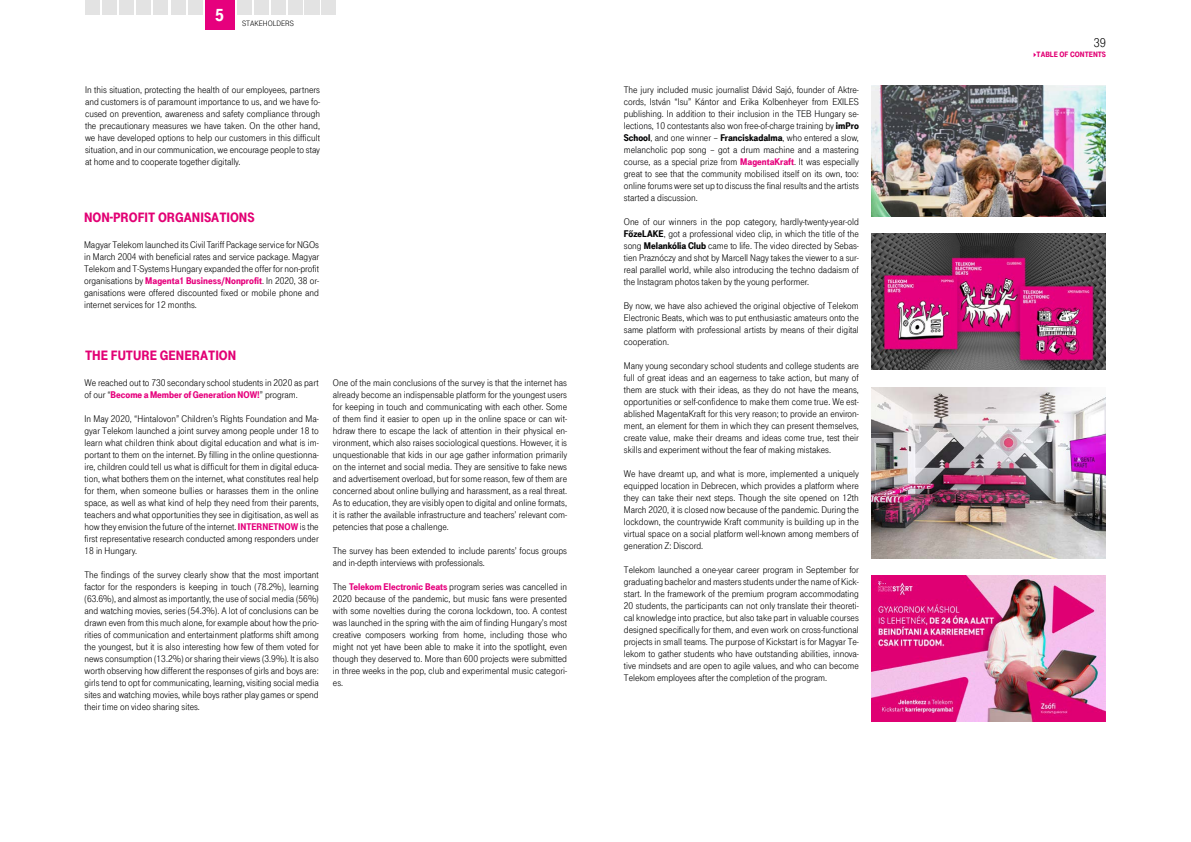
<style>
.page{position:relative;width:1191px;height:842px;background:#fff}
.page>*{position:absolute;margin:0;border:0;box-sizing:border-box;transform-origin:0 0}
.t1{font:900 18px "Tele Grotesk Headline";color:#fff}
.t2{font:900 14px "Tele Grotesk Headline";color:#e20074}
.t3{font:13px "Tele Grotesk Headline";color:#000}
.t4{font:10px/12px "Tele Grotesk Nor Regular";color:#000;text-align:justify}
.t5{font:10px "Tele Grotesk Ult Regular";color:#e6007d}
.t6{font:900 8px "Tele Grotesk Headline";color:#e20074}
.t7{font:8px "Tele Grotesk Headline";color:#000}
.s1{font-family:"Tele Grotesk Ult Regular";color:#e6007d}
.s2{font-family:"Tele Grotesk Nor Regular";color:#000}
.s3{color:#020203}
.s4{font-family:"Tele Grotesk Ult Regular";color:#020203}
</style>
<div class="page">
<div style="left:205px;top:0;width:29px;height:30px;background:#e6007d"></div>
<div style="left:136px;top:0;width:15px;height:15px;background:#e3e3e3"></div>
<div style="left:153px;top:0;width:15px;height:15px;background:#e3e3e3"></div>
<div style="left:171px;top:0;width:14px;height:15px;background:#e3e3e3"></div>
<div style="left:188px;top:0;width:14px;height:15px;background:#e3e3e3"></div>
<div style="left:237px;top:0;width:14px;height:15px;background:#e3e3e3"></div>
<div style="left:254px;top:0;width:15px;height:15px;background:#e3e3e3"></div>
<div style="left:271px;top:0;width:15px;height:15px;background:#e3e3e3"></div>
<div style="left:288px;top:0;width:15px;height:15px;background:#e3e3e3"></div>
<div style="left:304px;top:0;width:15px;height:15px;background:#e3e3e3"></div>
<div style="left:119px;top:0;width:15px;height:15px;background:#e3e3e3"></div>
<div style="left:102px;top:0;width:15px;height:15px;background:#e3e3e3"></div>
<div style="left:85px;top:0;width:15px;height:15px;background:#e3e3e3"></div>
<div style="left:321px;top:0;width:15px;height:15px;background:#e3e3e3"></div>
<img style="left:871px;top:85px;width:235px;height:131px">
<img style="left:871px;top:234px;width:235px;height:135px">
<img style="left:871px;top:388px;width:235px;height:170px">
<img style="left:871px;top:576px;width:235px;height:145px">
<h1 class="t1" style="left:215px;top:5px;width:10px">5</h1>
<p class="t7" style="left:242px;top:19px;width:53px">STAKEHOLDERS</p>
<p class="t4" style="left:85px;top:84px;width:236px">In this situation, protecting the health of our employees, partners and customers is of paramount importance to us, and we have fo&shy;cused on prevention, awareness and safety compliance through the precautionary measures we have taken. On the other hand, we have developed options to help our customers in this difficult situation, and in our communication, we encourage people to stay at home and to cooperate together digitally.</p>
<h2 class="t2" style="left:84px;top:210px;width:10px">NON</h2>
<h2 class="t2" style="left:110px;top:210px;width:83px">-PROFIT ORGANISATIONS</h2>
<p class="t4" style="left:84px;top:239px;width:236px">Magyar Telekom launched its Civil Tariff Package service for NGOs in March 2004 with beneficial rates and service package. Magyar Telekom and T-Systems Hungary expanded the offer for non-profit organisations by <span class="s1">Magenta1 Business/Nonprofit</span>. In 2020, 38 or&shy;ganisations were offered discounted fixed or mobile phone and internet services for 12 months.</p>
<h2 class="t2" style="left:85px;top:347px;width:42px">THE FUTURE</h2>
<h2 class="t2" style="left:160px;top:347px;width:18px">GENERATION</h2>
<p class="t4" style="left:85px;top:377px;width:236px">We reached out to 730 secondary school students in 2020 as part</p>
<p class="t5" style="left:85px;top:389px;width:215px"><span class="s2">of our “</span>Become a Member of Generation NOW!<span class="s2">” program.</span></p>
<p class="t4" style="left:85px;top:413px;width:236px">In May 2020, “Hintalovon” Children’s Rights Foundation and Ma&shy;gyar Telekom launched a joint survey among people under 18 to learn what children think about digital education and what is im&shy;portant to them on the internet. By filling in the online questionna&shy;ire, children could tell us what is difficult for them in digital educa&shy;tion, what bothers them on the internet, what constitutes real help for them, when someone bullies or harasses them in the online space, as well as what kind of help they need from their parents, teachers and what opportunities they see in digitisation, as well as how they envision the future of the internet. <span class="s1">INTERNETNOW</span> is the first representative research conducted among responders under 18 in Hungary.</p>
<p class="t4" style="left:85px;top:569px;width:236px">The findings of the survey clearly show that the most important factor for the responders is keeping in touch (78.2%), learning (63.6%), and almost as importantly, the use of social media (56%) and watching movies, series (54.3%). A lot of conclusions can be drawn even from this much alone, for example about how the prio&shy;rities of communication and entertainment platforms shift among the youngest, but it is also interesting how few of them voted for news consumption (13.2%) or sharing their views (3.9%). It is also worth observing how different the responses of girls and boys are: girls tend to opt for communicating, learning, visiting social media sites and watching movies, while boys rather play games or spend their time on video sharing sites.</p>
<p class="t4" style="left:333px;top:377px;width:236px">One of the main conclusions of the survey is that the internet has already become an indispensable platform for the youngest users for keeping in touch and communicating with each other. Some of them find it easier to open up in the online space or can wit&shy;hdraw there to escape the lack of attention in their physical en&shy;vironment, which also raises sociological questions. However, it is unquestionable that kids in our age gather information primarily on the internet and social media. They are sensitive to fake news and advertisement overload, but for some reason, few of them are concerned about online bullying and harassment, as a real threat.<br>As to education, they are visibly open to digital and online formats, it is rather the available infrastructure and teachers’ relevant com&shy;petencies that pose a challenge.</p>
<p class="t4" style="left:333px;top:545px;width:236px">The survey has been extended to include parents’ focus groups and in-depth interviews with professionals.</p>
<p class="t4" style="left:333px;top:581px;width:236px">The <span class="s1">Telekom Electronic Beats</span> program series was cancelled in 2020 because of the pandemic, but music fans were presented with some novelties during the corona lockdown, too. A contest was launched in the spring with the aim of finding Hungary’s most creative composers working from home, including those who might not yet have been able to make it into the spotlight, even though they deserved to. More than 600 projects were submitted in three weeks in the pop, club and experimental music categori&shy;es.</p>
<p class="t4" style="left:624px;top:84px;width:236px">The jury included music journalist Dávid Sajó, founder of Aktre&shy;cords, István “Isu” Kántor and Erika Kolbenheyer from EXILES p<span class="s3">ublishing. In addition to their inclusion in the TEB Hungary se&shy;lections, 10 contestants also won free-of-charge training by</span> <span class="s4">imPro School</span><span class="s3">, and one winner –</span> <span class="s4">Franciskadalma</span><span class="s3">, who entered a slow, melancholic pop song – got a drum machine and a mastering course, as a spe</span>cial prize from <span class="s1">MagentaKraft</span>. It was especially great to see that the community mobilised itself on its own, too: online forums were set up to discuss the final results and the artists started a discussion.</p>
<p class="t4" style="left:624px;top:216px;width:236px">One of our winners in the pop category, hardly-twenty-year-old <span class="s4">FőzeLAKE</span><span class="s3">, got a professional video clip, in which the title of the song</span> <span class="s4">Melankólia Club</span> <span class="s3">came</span> to life. The video directed by Sebas&shy;tien Praznóczy and shot by Marcell Nagy takes the viewer to a sur&shy;real parallel world, while also introducing the techno dadaism of the Instagram photos taken by the young performer.</p>
<p class="t4" style="left:624px;top:300px;width:236px">By now, we have also achieved the original objective of Telekom Electronic Beats, which was to put enthusiastic amateurs onto the same platform with professional artists by means of their digital cooperation.</p>
<p class="t4" style="left:624px;top:360px;width:236px">Many young secondary school students and college students are full of great ideas and an eagerness to take action, but many of them are stuck with their ideas, as they do not have the means, opportunities or self-confidence to make them come true. We est&shy;ablished MagentaKraft for this very reason; to provide an environ&shy;ment, an element for them in which they can present themselves, create value, make their dreams and ideas come true, test their skills and experiment without the fear of making mistakes.</p>
<p class="t4" style="left:624px;top:468px;width:236px">We have dreamt up, and what is more, implemented a uniquely equipped location in Debrecen, which provides a platform where they can take their next steps. Though the site opened on 12th March 2020, it is closed now because of the pandemic. During the lockdown, the countrywide Kraft community is building up in the virtual space on a social platform well-known among members of generation Z: Discord.</p>
<p class="t4" style="left:624px;top:564px;width:236px">Telekom launched a one-year career program in September for graduating bachelor and masters students under the name of Kick&shy;start. In the framework of the premium program accommodating 20 students, the participants can not only translate their theoreti&shy;cal knowledge into practice, but also take part in valuable courses designed specifically for them, and even work on cross-functional projects in small teams. The purpose of Kickstart is for Magyar Te&shy;lekom to gather students who have outstanding abilities, innova&shy;tive mindsets and are open to agile values, and who can become Telekom employees after the completion of the program.</p>
<h3 class="t3" style="left:1093px;top:35px;width:14px">39</h3>
<p class="t6" style="left:1036px;top:50px;width:71px">TABLE OF CONTENTS</p>
</div>
